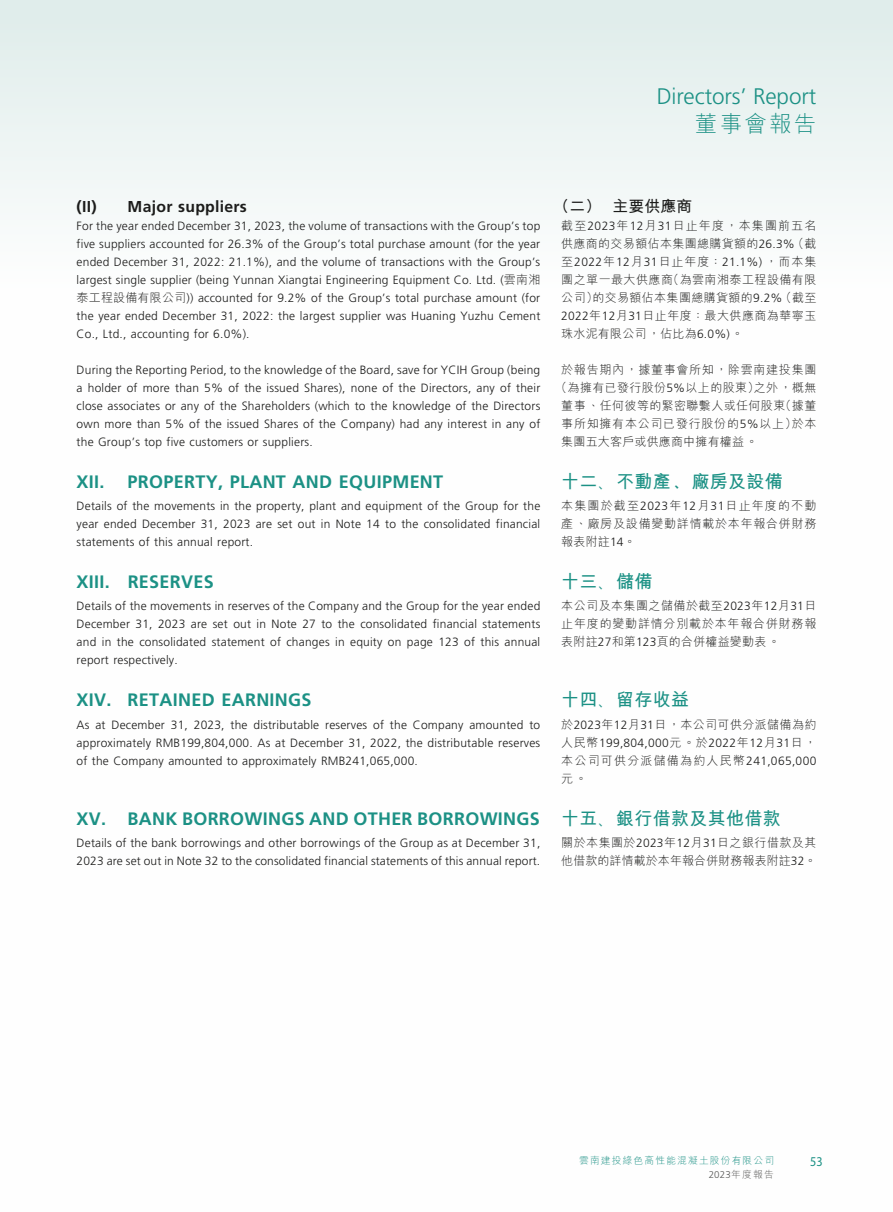
<style>
.page{position:relative;width:893px;height:1212px;background:#fff}
.page>*{position:absolute;margin:0;border:0;box-sizing:border-box;transform-origin:0 0}
.t1{font:300 22.5px "Frutiger LT Std";letter-spacing:-.005em;color:#1c9185}
.t2{font:300 22.5px "M Hei HK";letter-spacing:.1em;color:#1c9185}
.t3{font:700 18px "Frutiger LT Std";letter-spacing:.015em;color:#1c9185}
.t4{font:700 18px "M Hei HK";letter-spacing:.015em;color:#1c9185}
.t5{font:700 15.75px "Frutiger LT Std";letter-spacing:.015em;color:#1c1c1b}
.t6{font:700 15.75px "M Hei HK";letter-spacing:.015em;color:#1c1c1b}
.t7{font:13.5px "Myriad Pro";color:#1c9185;scale:.9 1}
.t8{font:300 12px/18px "Frutiger LT Std";letter-spacing:.015em;color:#1c1c1b;text-align:justify}
.t9{font:300 12px/18px "M Hei HK";letter-spacing:.04em;color:#1c1c1b;text-align:justify}
.t10{font:300 12px/18px "M Hei HK";letter-spacing:.005em;color:#1c1c1b}
.t11{font:300 12px/18px "M Hei HK";letter-spacing:.1em;color:#1c1c1b}
.t12{font:300 12px "Frutiger LT Std";letter-spacing:.035em;color:#1c1c1b}
.t13{font:300 12px "M Hei HK";letter-spacing:.06em;color:#1c1c1b}
.t14{font:300 12px "M Hei HK";letter-spacing:.015em;color:#1c1c1b}
.t15{font:300 9.75px "M Hei HK";letter-spacing:.115em;color:#1c9185}
.t16{font:300 9.75px "Frutiger LT Std";color:#575756}
.s1{font-family:"M Hei HK"}
.s2{font-family:"Frutiger LT Std"}
.s3{font-family:"M Hei HKS";font-weight:300}
.s4{font-family:"M Hei PRC"}
</style>
<div class="page">
<svg style="left:0;top:0;width:893px;height:206px;fill:#e9f2f1"></svg>
<h1 class="t1" style="left:657px;top:84px;width:161px">Directors’ Report</h1>
<h1 class="t2" style="left:695px;top:108px;width:123px">董事會報告</h1>
<h3 class="t5" style="left:77px;top:197px;width:172px">(II) Major suppliers</h3>
<p class="t8" style="left:77px;top:217px;width:465px">For the year ended December 31, 2023, the volume of transactions with the Group’s top five suppliers accounted for 26.3% of the Group’s total purchase amount (for the year ended December 31, 2022: 21.1%), and the volume of transactions with the Group’s largest single supplier (being Yunnan Xiangtai Engineering Equipment Co. Ltd. (<span class="s1">雲南湘泰工程設備有限公司</span>)) accounted for 9.2% of the Group’s total purchase amount (for the year ended December 31, 2022: the largest supplier was Huaning Yuzhu Cement Co., Ltd., accounting for 6.0%).</p>
<p class="t8" style="left:77px;top:361px;width:465px">During the Reporting Period, to the knowledge of the Board, save for YCIH Group (being a holder of more than 5% of the issued Shares), none of the Directors, any of their close associates or any of the Shareholders (which to the knowledge of the Directors own more than 5% of the issued Shares of the Company) had any interest in any of the Group’s top five customers or suppliers.</p>
<h2 class="t3" style="left:77px;top:471px;width:29px">XII.</h2>
<h2 class="t3" style="left:128px;top:471px;width:317px">PROPERTY, PLANT AND EQUIPMENT</h2>
<p class="t8" style="left:77px;top:497px;width:465px">Details of the movements in the property, plant and equipment of the Group for the year ended December 31, 2023 are set out in Note 14 to the consolidated financial statements of this annual report.</p>
<h2 class="t3" style="left:77px;top:571px;width:139px">XIII. RESERVES</h2>
<p class="t8" style="left:77px;top:597px;width:465px">Details of the movements in reserves of the Company and the Group for the year ended December 31, 2023 are set out in Note 27 to the consolidated financial statements and in the consolidated statement of changes in equity on page 123 of this annual report respectively.</p>
<h2 class="t3" style="left:77px;top:689px;width:236px">XIV. RETAINED EARNINGS</h2>
<p class="t8" style="left:77px;top:715px;width:465px">As at December 31, 2023, the distributable reserves of the Company amounted to approximately RMB199,804,000. As at December 31, 2022, the distributable reserves of the Company amounted to approximately RMB241,065,000.</p>
<h2 class="t3" style="left:77px;top:808px;width:465px">XV. BANK BORROWINGS AND OTHER BORROWINGS</h2>
<p class="t8" style="left:77px;top:834px;width:465px">Details of the bank borrowings and other borrowings of the Group as at December 31,<br>2023 are set out in Note 32 to the consolidated financial statements of this annual report.</p>
<h3 class="t6" style="left:553px;top:194px;width:140px">（二） 主要供應商</h3>
<p class="t9" style="left:561px;top:216px;width:257px">截至<span class="s2">2023</span>年<span class="s2">12</span>月<span class="s2">31</span>日止年度，本集團前五名供應商的交易額佔本集團總購貨額的<span class="s2">26.3%</span>（截</p>
<p class="t12" style="left:561px;top:255px;width:257px"><span class="s1">至</span>2022<span class="s1">年</span>12<span class="s1">月</span>31<span class="s1">日止年度：</span>21.1%) <span class="s1">，而本集</span></p>
<p class="t9" style="left:561px;top:270px;width:257px">團之單一最大供應商（為雲南湘泰工程設備有限公司）的交易額佔本集團總購貨額的<span class="s2">9.2%</span>（截至<span class="s2">2022</span>年<span class="s2">12</span>月<span class="s2">31</span>日止年度：最大供應商為華寧玉珠水泥有限公司，佔比為<span class="s2">6.0%)</span>。</p>
<p class="t9" style="left:561px;top:360px;width:257px">於報告期內，據董事會所知，除雲南建投集團</p>
<p class="t9" style="left:555px;top:378px;width:263px">（為擁有已發行股份<span class="s2">5%</span>以上的股東）之外，概無</p>
<p class="t9" style="left:561px;top:396px;width:257px">董事、任何彼等的緊密聯繫人或任何股東（據董</p>
<p class="t13" style="left:561px;top:415px;width:257px">事所知擁有本公司已發行股份的<span class="s2">5%</span>以上）於本</p>
<p class="t14" style="left:561px;top:433px;width:198px">集團五大客戶或供應商中擁有權益。</p>
<h2 class="t4" style="left:561px;top:468px;width:223px">十二<span class="s3">﹑</span>不動產<span class="s4">、</span>廠房及設備</h2>
<p class="t9" style="left:561px;top:496px;width:257px">本集團於截至<span class="s2">2023</span>年<span class="s2">12</span>月<span class="s2">31</span>日止年度的不動產、廠房及設備變動詳情載於本年報合併財務報表附註<span class="s2">14</span>。</p>
<h2 class="t4" style="left:561px;top:568px;width:93px">十三<span class="s3">﹑</span>儲備</h2>
<p class="t9" style="left:561px;top:596px;width:257px">本公司及本集團之儲備於截至<span class="s2">2023</span>年<span class="s2">12</span>月<span class="s2">31</span>日止年度的變動詳情分別載於本年報合併財務報表附註<span class="s2">27</span>和第<span class="s2">123</span>頁的合併權益變動表。</p>
<h2 class="t4" style="left:561px;top:686px;width:129px">十四<span class="s3">﹑</span>留存收益</h2>
<p class="t9" style="left:561px;top:715px;width:257px">於<span class="s2">2023</span>年<span class="s2">12</span>月<span class="s2">31</span>日，本公司可供分派儲備為約</p>
<p class="t8" style="left:561px;top:733px;width:257px"><span class="s1">人民幣</span>199,804,000<span class="s1">元。於</span>2022<span class="s1">年</span>12<span class="s1">月</span>31<span class="s1">日，</span></p>
<p class="t11" style="left:561px;top:751px;width:257px">本公司可供分派儲備為約人民幣<span class="s2">241,065,000</span>元。</p>
<h2 class="t4" style="left:561px;top:805px;width:221px">十五<span class="s3">﹑</span>銀行借款及其他借款</h2>
<p class="t10" style="left:561px;top:833px;width:257px">關於本集團於<span class="s2">2023</span>年<span class="s2">12</span>月<span class="s2">31</span>日之銀行借款及其他借款的詳情載於本年報合併財務報表附註<span class="s2">32</span>。</p>
<p class="t15" style="left:579px;top:1154px;width:196px">雲南建投綠色高性能混凝土股份有限公司</p>
<p class="t7" style="left:810px;top:1154px;width:15px">53</p>
<p class="t16" style="left:709px;top:1169px;width:67px">2023<span class="s1">年度報告</span></p>
</div>
